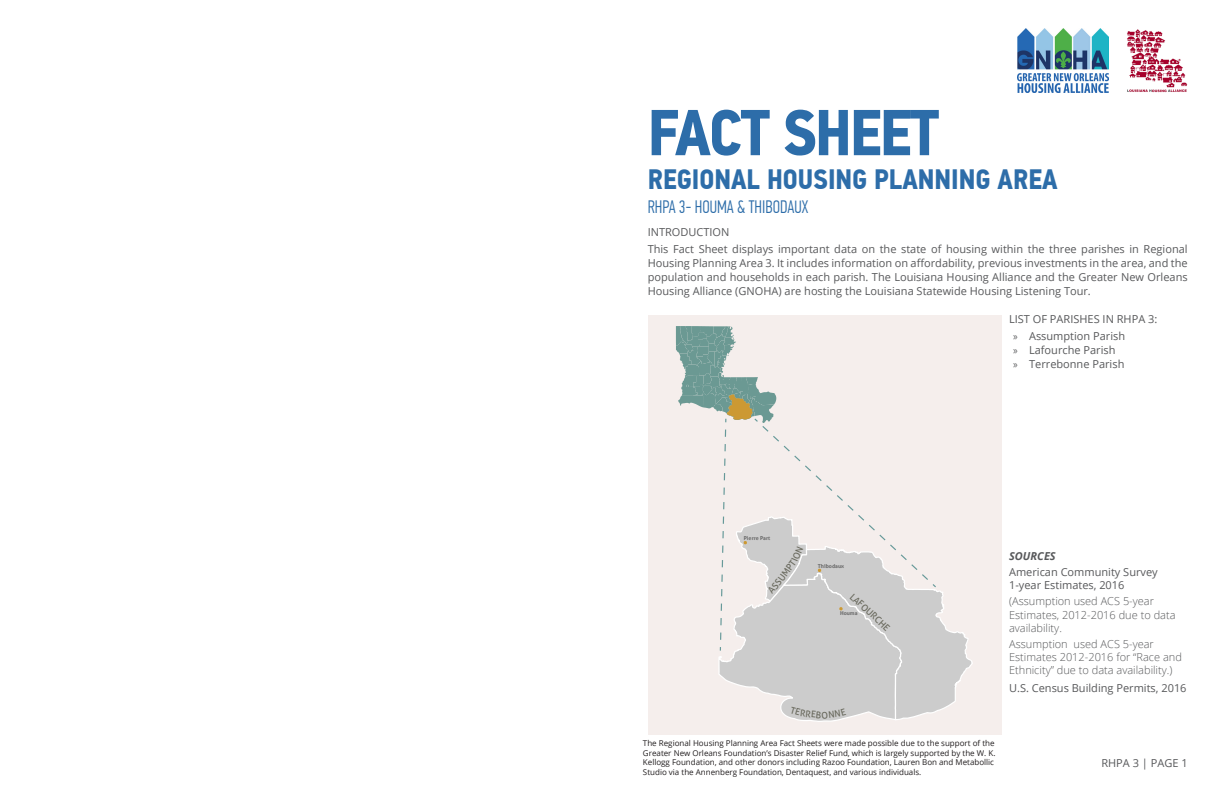
<style>
.page{position:relative;width:1224px;height:792px;background:#fff}
.page>*{position:absolute;margin:0;border:0;box-sizing:border-box;transform-origin:0 0}
.t1{font:700 65px "PF Din Text Cond Pro";letter-spacing:-.03em;color:#2d6da9}
.t2{font:700 28px "PF Din Text Cond Pro";color:#2d6da9}
.t3{font:300 18px "PF Din Text Comp Pro";color:#2d6da9}
.Body_Text{font:11px/14px "Open Sans";color:#58595b}
.Body_Text-2{font:300 11px/13.2px "Open Sans";color:#58595b}
.Runner{font:11px "Open Sans";color:#58595b}
.t4{font:italic 700 11px "Open Sans";color:#58595b}
.t5{font:9.2px "Aller";color:#68685c}
.Body_Text-3{font:8px/9.6px "Open Sans";color:#231f20}
.t6{font:700 5.4px "Aller";color:#686868}
.s1{font-family:"Myriad Pro"}
</style>
<div class="page">
<div style="left:648px;top:315px;width:354px;height:420px;background:#f5eeec"></div>
<img style="left:1017px;top:29px;width:91px;height:63px">
<img style="left:1127px;top:29px;width:61px;height:63px">
<svg style="left:676px;top:326px;width:297px;height:396px"></svg>
<p class="t1" style="left:648px;top:93px;width:293px">FACT SHEET</p>
<p class="t2" style="left:648px;top:162px;width:412px">REGIONAL HOUSING PLANNING AREA</p>
<p class="t3" style="left:648px;top:197px;width:162px">RHPA 3- HOUMA &amp; THIBODAUX</p>
<p class="Body_Text" style="left:648px;top:225px;width:83px">INTRODUCTION</p>
<p class="Body_Text" style="left:648px;top:242px;width:542px;text-align:justify">This Fact Sheet displays important data on the state of housing within the three parishes in Regional Housing Planning Area 3. It includes information on affordability, previous investments in the area, and the population and households in each parish. The Louisiana Housing Alliance and the Greater New Orleans Housing Alliance (GNOHA) are hosting the Louisiana Statewide Housing Listening Tour.</p>
<p class="Body_Text" style="left:1009px;top:312px;width:150px">LIST OF PARISHES IN RHPA 3:</p>
<p class="Body_Text" style="left:1013px;top:329px;width:114px"><span class="s1">»</span> Assumption Parish</p>
<p class="Body_Text" style="left:1013px;top:343px;width:104px"><span class="s1">»</span> Lafourche Parish</p>
<p class="Body_Text" style="left:1013px;top:357px;width:113px"><span class="s1">»</span> Terrebonne Parish</p>
<p class="t6" style="left:744px;top:534px;width:28px">Pierre Part</p>
<p class="t5" style="left:776px;top:577px;width:25px;rotate:-54deg">UMPT</p>
<p class="t6" style="left:818px;top:562px;width:28px">Thibodaux</p>
<p class="t5" style="left:855px;top:591px;width:40px;rotate:42deg">LAFOURC</p>
<p class="t6" style="left:840px;top:610px;width:19px">Houma</p>
<p class="t4" style="left:1009px;top:548px;width:48px">SOURCES</p>
<p class="Body_Text" style="left:1009px;top:565px;width:150px;line-height:13.2px">American Community Survey<br>1-year Estimates, 2016</p>
<p class="Body_Text-2" style="left:1009px;top:594px;width:168px">(Assumption used ACS 5-year<br>Estimates, 2012-2016 due to data availability.</p>
<p class="Body_Text-2" style="left:1009px;top:637px;width:174px">Assumption used ACS 5-year<br>Estimates 2012-2016 for “Race and<br>Ethnicity” due to data availability.)</p>
<p class="Body_Text" style="left:1009px;top:680px;width:179px">U.S. Census Building Permits, 2016</p>
<p class="Body_Text-3" style="left:643px;top:738px;width:354px">The Regional Housing Planning Area Fact Sheets were made possible due to the support of the Greater New Orleans Foundation’s Disaster Relief Fund, which is largely supported by the W. K.<br>Kellogg Foundation, and other donors including Razoo Foundation, Lauren Bon and Metabollic Studio via the Annenberg Foundation, Dentaquest, and various individuals.</p>
<p class="Runner" style="left:1101px;top:755px;width:88px">RHPA 3 | PAGE 1</p>
</div>
